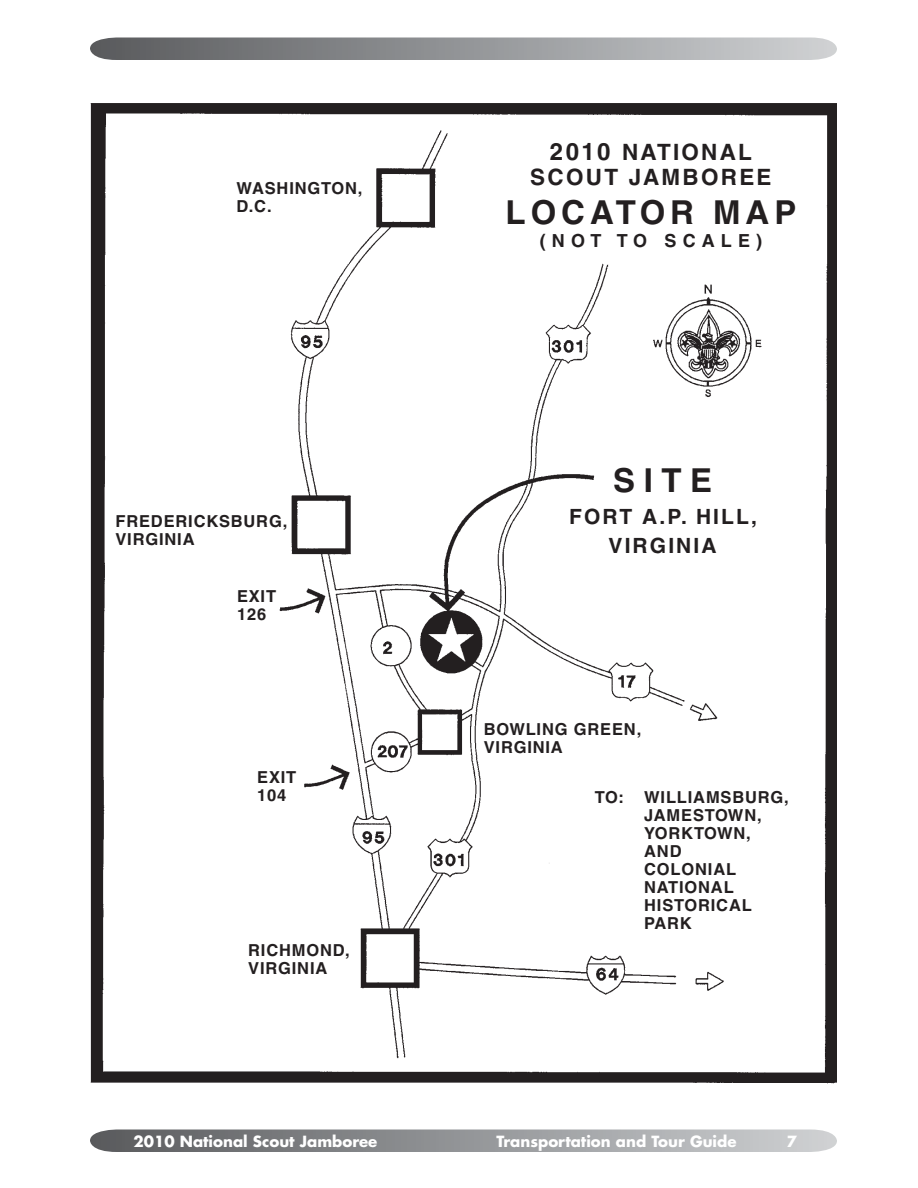
<style>
.page{position:relative;width:918px;height:1188px;background:#fff}
.page>*{position:absolute;margin:0;border:0;box-sizing:border-box;transform-origin:0 0}
.t1{font:700 33px "Helvetica";letter-spacing:.15em;color:#231f20}
.t2{font:700 22.5px/25.5px "Helvetica";letter-spacing:.1em;color:#231f20;text-align:center}
.t3{font:700 21px/28.5px "Helvetica";letter-spacing:.1em;color:#231f20;text-align:center}
.t4{font:700 18px "Helvetica";letter-spacing:.34em;color:#231f20}
.t5{font:700 16.5px/18px "Helvetica";letter-spacing:.05em;color:#231f20}
.t6{font:700 15px "Futura";color:#fff}
.s1{font-size:24px}
</style>
<div class="page">
<svg style="left:90px;top:1130px;width:747px;height:22px;background:#959799"></svg>
<svg style="left:90px;top:38px;width:747px;height:22px;background:#959799"></svg>
<img style="left:90px;top:103px;width:747px;height:981px">
<p class="t5" style="left:237px;top:179px;width:127px">WASHINGTON,<br>D.C.</p>
<p class="t5" style="left:115px;top:512px;width:173px">FREDERICKSBURG,<br>VIRGINIA</p>
<p class="t5" style="left:237px;top:587px;width:41px">EXIT<br>126</p>
<p class="t5" style="left:257px;top:768px;width:41px">EXIT<br>104</p>
<p class="t5" style="left:248px;top:940px;width:103px">RICHMOND,<br>VIRGINIA</p>
<h2 class="t2" style="left:530px;top:139px;width:243px"><span class="s1">2010</span> NATIONAL<br>SCOUT JAMBOREE</h2>
<h1 class="t1" style="left:506px;top:192px;width:292px">LOCATOR MAP</h1>
<p class="t4" style="left:540px;top:229px;width:224px">(NOT TO SCALE)</p>
<h1 class="t1" style="left:613px;top:460px;width:101px">SITE</h1>
<p class="t3" style="left:569px;top:502px;width:189px">FORT A.P. HILL,<br>VIRGINIA</p>
<p class="t5" style="left:484px;top:720px;width:159px">BOWLING GREEN,<br>VIRGINIA</p>
<p class="t5" style="left:595px;top:787px;width:195px">TO: WILLIAMSBURG,</p>
<p class="t5" style="left:644px;top:805px;width:119px">JAMESTOWN,</p>
<p class="t5" style="left:644px;top:823px;width:108px">YORKTOWN,</p>
<p class="t5" style="left:644px;top:841px;width:37px">AND</p>
<p class="t5" style="left:595px;top:859px;width:32px">C</p>
<p class="t5" style="left:644px;top:859px;width:109px;text-indent:13px">OLONIAL<br>NATIONAL<br>HISTORICAL<br>PARK</p>
<p class="t6" style="left:134px;top:1131px;width:245px">2010 National Scout Jamboree</p>
<p class="t6" style="left:496px;top:1131px;width:242px">Transportation and Tour Guide</p>
<p class="t6" style="left:787px;top:1131px;width:12px">7</p>
</div>
